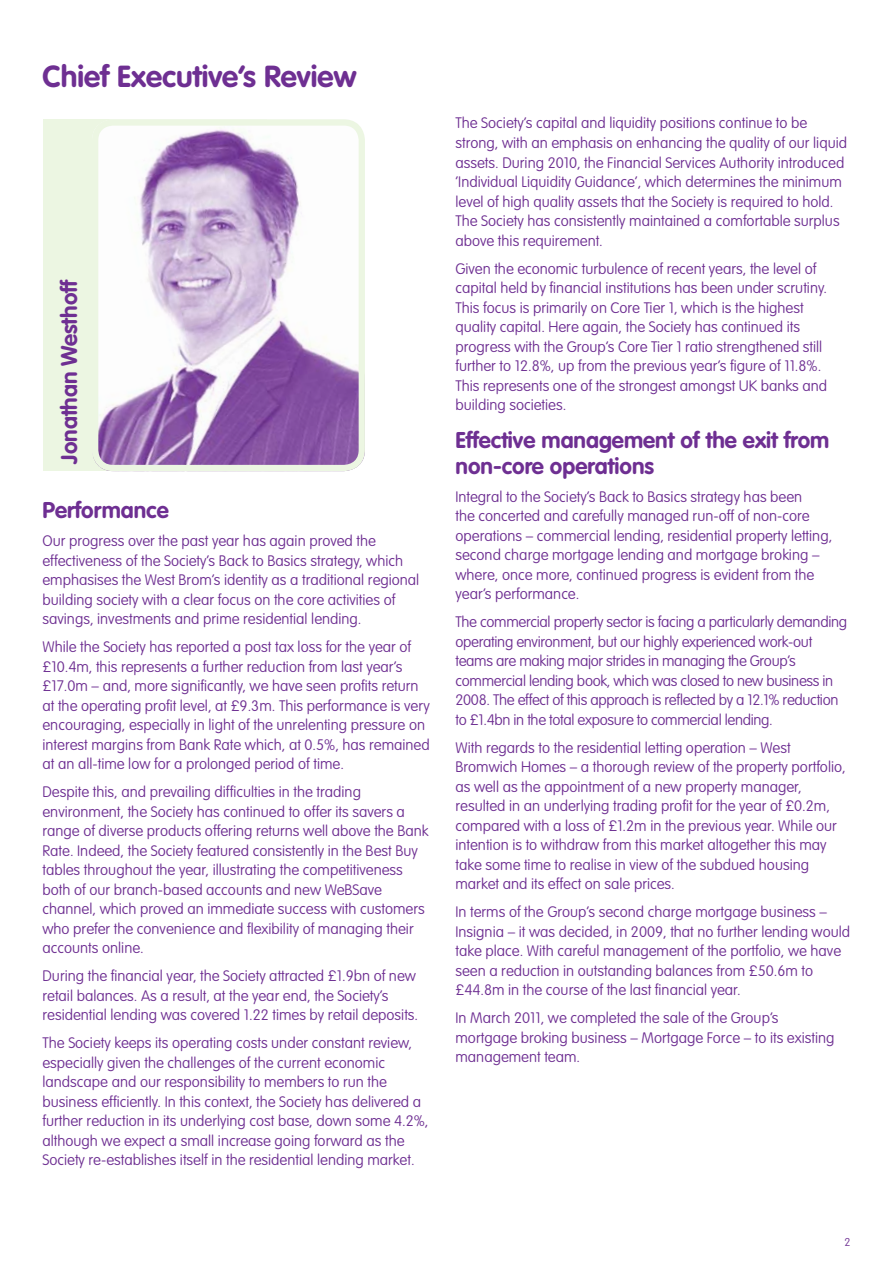
<style>
.page{position:relative;width:893px;height:1263px;background:#fff}
.page>*{position:absolute;margin:0;border:0;box-sizing:border-box;transform-origin:0 0}
.t1{font:700 30px "VAG Rounded Std";color:#6e2f92}
.t2{font:700 22.5px/25.5px "VAG Rounded Std";color:#6e2f92}
.t3{font:100 15px/19.5px "VAG Rounded Std";color:#6e2f92}
.t4{font:100 15px/19.5px "VAG Rounded Std";letter-spacing:-.02em;color:#6e2f92}
.t5{font:100 11.25px "VAG Rounded Std";color:#6e2f92}
</style>
<div class="page">
<div style="left:43px;top:119px;width:224px;height:352px;background:#ecf6e2"></div>
<img style="left:99px;top:126px;width:259px;height:338px">
<div style="left:92px;top:119px;width:273px;height:352px;border:6px solid #ecf6e2;border-radius:18px"></div>
<h1 class="t1" style="left:43px;top:59px;width:316px">Chief Executive’s Review</h1>
<h2 class="t2" style="left:57px;top:463px;width:186px;rotate:-90deg">Jonathan Westhoff</h2>
<h2 class="t2" style="left:43px;top:498px;width:128px">Performance</h2>
<p class="t3" style="left:43px;top:532px;width:378px">Our progress over the past year has again proved the effectiveness of the Society’s Back to Basics strategy, which emphasises the West Brom’s identity as a traditional regional building society with a clear focus on the core activities of savings, investments and prime residential lending.</p>
<p class="t3" style="left:43px;top:638px;width:389px">While the Society has reported a post tax loss for the year of £10.4m, this represents a further reduction from last year’s £17.0m – and, more significantly, we have seen profits return at the operating profit level, at £9.3m. This performance is very encouraging, especially in light of the unrelenting pressure on interest margins from Bank Rate which, at 0.5%, has remained at an all-time low for a prolonged period of time.</p>
<p class="t3" style="left:43px;top:783px;width:387px">Despite this, and prevailing difficulties in the trading environment, the Society has continued to offer its savers a range of diverse products offering returns well above the Bank Rate. Indeed, the Society featured consistently in the Best Buy tables throughout the year, illustrating the competitiveness both of our branch-based accounts and new WeBSave channel, which proved an immediate success with customers who prefer the convenience and flexibility of managing their accounts online.</p>
<p class="t3" style="left:43px;top:967px;width:377px">During the financial year, the Society attracted £1.9bn of new retail balances. As a result, at the year end, the Society’s residential lending was covered 1.22 times by retail deposits.</p>
<p class="t3" style="left:43px;top:1034px;width:388px">The Society keeps its operating costs under constant review, especially given the challenges of the current economic landscape and our responsibility to members to run the business efficiently. In this context, the Society has delivered a further reduction in its underlying cost base, down some 4.2%, although we expect a small increase going forward as the Society re-establishes itself in the residential lending market.</p>
<p class="t3" style="left:455px;top:114px;width:393px">The Society’s capital and liquidity positions continue to be strong, with an emphasis on enhancing the quality of our liquid assets. During 2010, the Financial Services Authority introduced ‘Individual Liquidity Guidance’, which determines the minimum level of high quality assets that the Society is required to hold.<br>The Society has consistently maintained a comfortable surplus above this requirement.</p>
<p class="t3" style="left:455px;top:259px;width:373px">Given the economic turbulence of recent years, the level of capital held by financial institutions has been under scrutiny.<br>This focus is primarily on Core Tier 1, which is the highest quality capital. Here again, the Society has continued its progress with the Group’s Core Tier 1 ratio strengthened still further to 12.8%, up from the previous year’s figure of 11.8%.<br>This represents one of the strongest amongst UK banks and building societies.</p>
<h2 class="t2" style="left:455px;top:428px;width:375px">Effective management of the exit from non-core operations</h2>
<p class="t3" style="left:455px;top:487px;width:378px">Integral to the Society’s Back to Basics strategy has been<br>the concerted and carefully managed run-off of non-core operations – commercial lending, residential property letting, second charge mortgage lending and mortgage broking – where, once more, continued progress is evident from the year’s performance.</p>
<p class="t4" style="left:455px;top:613px;width:393px">The commercial property sector is facing a particularly demanding operating environment, but our highly experienced work-out teams are making major strides in managing the Group’s commercial lending book, which was closed to new business in 2008. The effect of this approach is reflected by a 12.1% reduction to £1.4bn in the total exposure to commercial lending.</p>
<p class="t3" style="left:455px;top:738px;width:392px">With regards to the residential letting operation – West Bromwich Homes – a thorough review of the property portfolio, as well as the appointment of a new property manager, resulted in an underlying trading profit for the year of £0.2m, compared with a loss of £1.2m in the previous year. While our intention is to withdraw from this market altogether this may take some time to realise in view of the subdued housing market and its effect on sale prices.</p>
<p class="t3" style="left:455px;top:903px;width:396px">In terms of the Group’s second charge mortgage business – Insignia – it was decided, in 2009, that no further lending would take place. With careful management of the portfolio, we have seen a reduction in outstanding balances from £50.6m to £44.8m in the course of the last financial year.</p>
<p class="t3" style="left:455px;top:1009px;width:380px">In March 2011, we completed the sale of the Group’s mortgage broking business – Mortgage Force – to its existing management team.</p>
<p class="t5" style="left:844px;top:1236px;width:8px">2</p>
</div>
